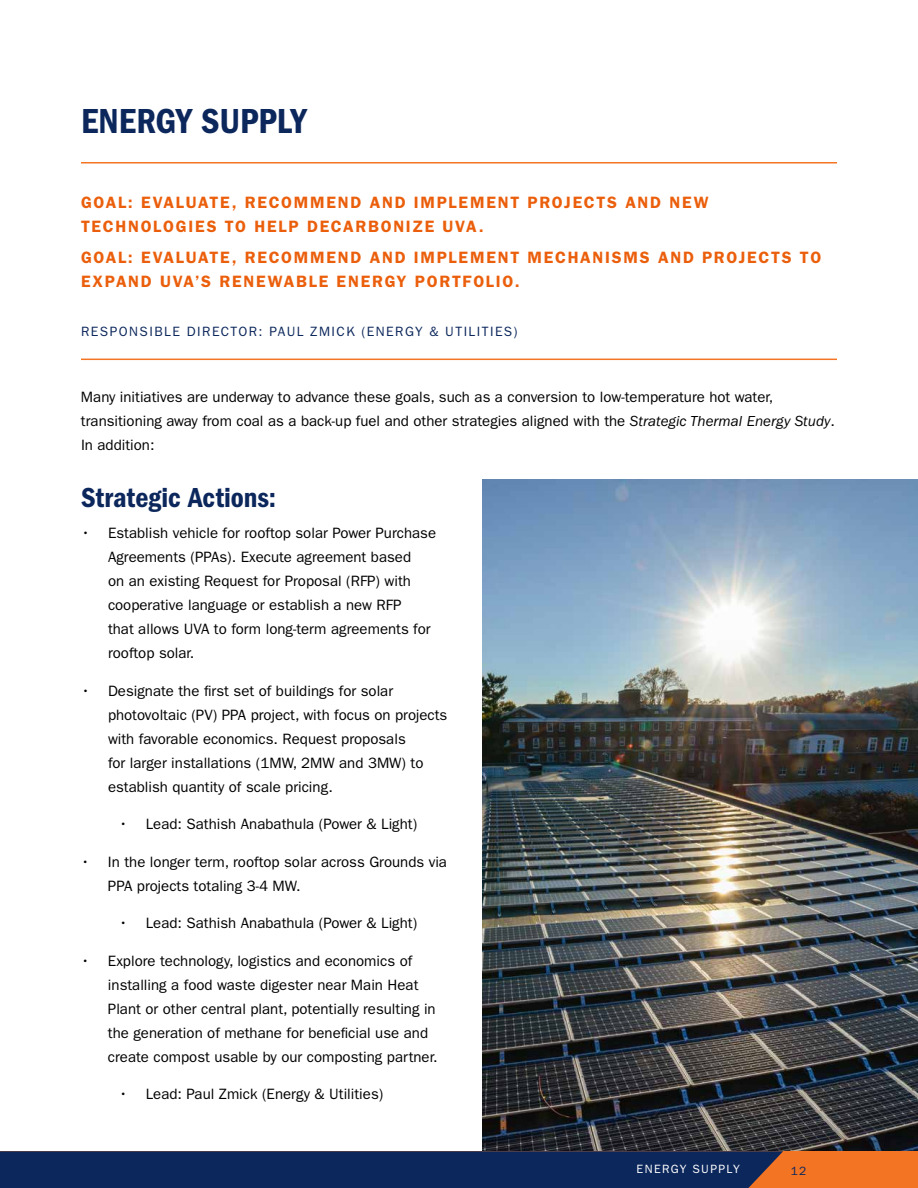
<style>
.page{position:relative;width:918px;height:1188px;background:#fff}
.page>*{position:absolute;margin:0;border:0;box-sizing:border-box;transform-origin:0 0}
.t1{font:36px "ITC Franklin Gothic Std Dm Cd";letter-spacing:-.005em;color:#0c275c}
.t2{font:28.5px "ITC Franklin Gothic Std Dm Cd";color:#0c275c}
.t3{font:600 16.5px/24px "ITC Franklin Gothic Std";letter-spacing:.105em;color:#eb5f0c}
.t4{font:15px/24px "ITC Franklin Gothic Std";color:#000}
.t5{font:13.5px "ITC Franklin Gothic Std";letter-spacing:.105em;color:#0c275c}
.t6{font:12px "ITC Franklin Gothic Std";letter-spacing:.11em;color:#fff}
.t7{font:12px "ITC Franklin Gothic Std";color:#0c275c}
.s1{font-style:italic}
</style>
<div class="page">
<img style="left:483px;top:479px;width:435px;height:672px">
<div style="left:0;top:1151px;width:918px;height:37px;background:#f37423"></div>
<div style="left:0;top:1151px;width:783px;height:37px;background:#0c275c"></div>
<hr style="left:81px;top:359px;width:756px;height:1px;background:#f37423">
<hr style="left:81px;top:162px;width:756px;height:2px;background:#f37423">
<h1 class="t1" style="left:81px;top:100px;width:227px">ENERGY SUPPLY</h1>
<p class="t3" style="left:81px;top:190px;width:629px">GOAL: EVALUATE, RECOMMEND AND IMPLEMENT PROJECTS AND NEW<br>TECHNOLOGIES TO HELP DECARBONIZE UVA.</p>
<p class="t3" style="left:81px;top:245px;width:742px">GOAL: EVALUATE, RECOMMEND AND IMPLEMENT MECHANISMS AND PROJECTS TO<br>EXPAND UVA’S RENEWABLE ENERGY PORTFOLIO.</p>
<p class="t5" style="left:81px;top:324px;width:438px">RESPONSIBLE DIRECTOR: PAUL ZMICK (ENERGY &amp; UTILITIES)</p>
<p class="t4" style="left:81px;top:385px;width:756px">Many initiatives are underway to advance these goals, such as a conversion to low-temperature hot water, transitioning away from coal as a back-up fuel and other strategies aligned with the <span class="s1">Strategic Thermal Energy Study</span>.<br>In addition:</p>
<h2 class="t2" style="left:81px;top:482px;width:197px">Strategic Actions:</h2>
<p class="t4" style="left:108px;top:521px;width:330px;text-indent:-27px">• Establish vehicle for rooftop solar Power Purchase Agreements (PPAs). Execute agreement based<br>on an existing Request for Proposal (RFP) with cooperative language or establish a new RFP<br>that allows UVA to form long-term agreements for rooftop solar.</p>
<p class="t4" style="left:108px;top:679px;width:341px;text-indent:-27px">• Designate the first set of buildings for solar photovoltaic (PV) PPA project, with focus on projects with favorable economics. Request proposals<br>for larger installations (1MW, 2MW and 3MW) to establish quantity of scale pricing.</p>
<p class="t4" style="left:119px;top:812px;width:300px">• Lead: Sathish Anabathula (Power &amp; Light)</p>
<p class="t4" style="left:108px;top:850px;width:341px;text-indent:-27px">• In the longer term, rooftop solar across Grounds via<br>PPA projects totaling 3-4 MW.</p>
<p class="t4" style="left:119px;top:911px;width:300px">• Lead: Sathish Anabathula (Power &amp; Light)</p>
<p class="t4" style="left:108px;top:949px;width:331px;text-indent:-27px">• Explore technology, logistics and economics of installing a food waste digester near Main Heat Plant or other central plant, potentially resulting in the generation of methane for beneficial use and create compost usable by our composting partner.</p>
<p class="t4" style="left:119px;top:1082px;width:266px">• Lead: Paul Zmick (Energy &amp; Utilities)</p>
<p class="t6" style="left:637px;top:1162px;width:105px">ENERGY SUPPLY</p>
<p class="t7" style="left:791px;top:1164px;width:17px">12</p>
</div>
